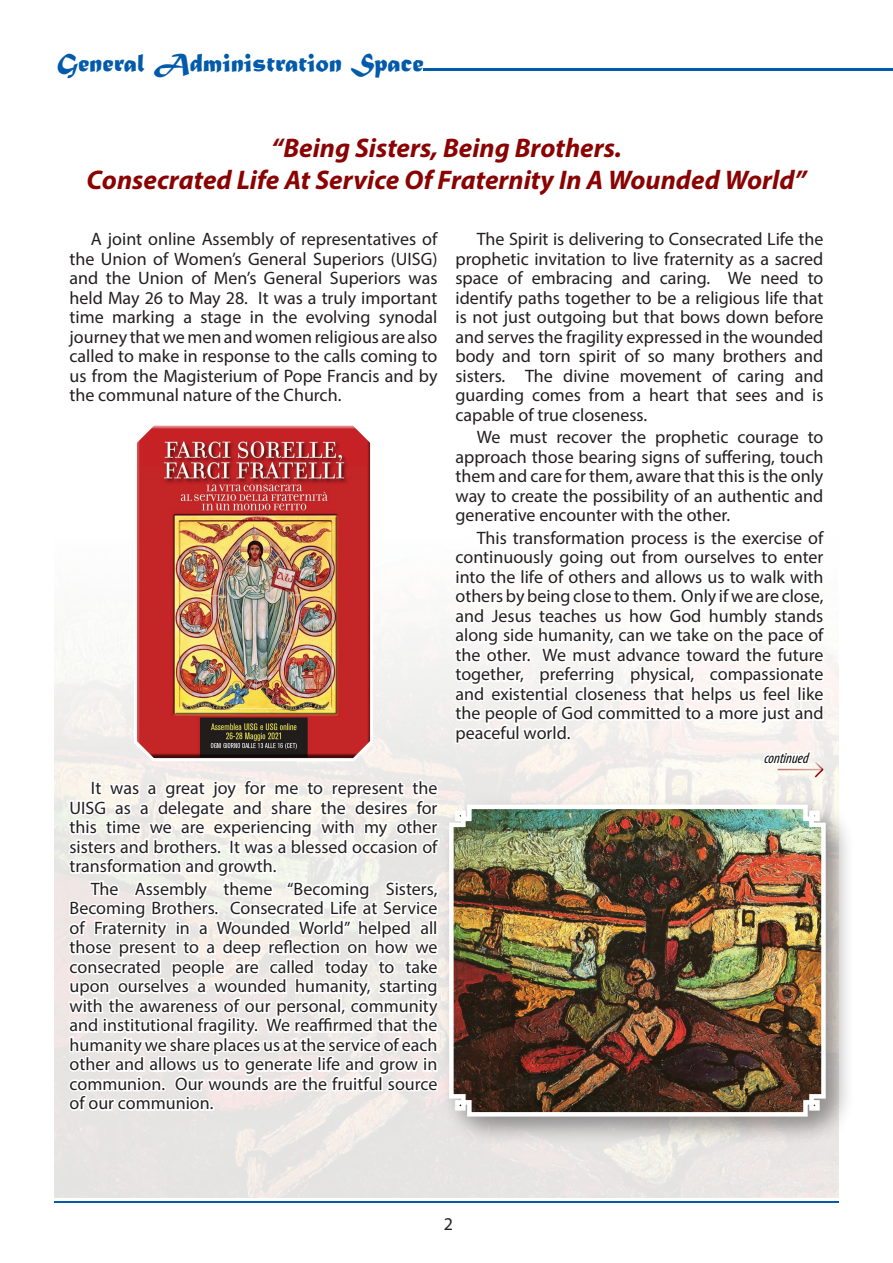
<style>
.page{position:relative;width:893px;height:1263px;background:#fff}
.page>*{position:absolute;margin:0;border:0;box-sizing:border-box;transform-origin:0 0}
.t1{font:italic 700 27px/32.4px "Myriad Pro";color:#8b0202;text-align:center}
.t2{font:27px "Matura MT Script Capitals";color:#015aaa}
.t3{font:18px/19.5px "Myriad Pro";color:#231f20;text-align:justify}
.t4{font:italic condensed 15px "Myriad Pro";color:#060604}
</style>
<div class="page">
<div style="left:441px;top:796px;width:414px;height:350px;background:#231f20;opacity:.44"></div>
<div style="left:813px;top:767px;width:33px;height:33px;background:#fff"></div>
<img style="left:54px;top:425px;width:785px;height:777px">
<hr style="left:424px;top:68px;width:469px;height:3px;background:#015aaa">
<h1 class="t2" style="left:57px;top:46px;width:368px">General Administration Space</h1>
<h1 class="t1" style="left:86px;top:130px;width:722px">“Being Sisters, Being Brothers.<br>Consecrated Life At Service Of Fraternity In A Wounded World”</h1>
<p class="t3" style="left:70px;top:229px;width:369px;text-indent:21px">A joint online Assembly of representatives of the Union of Women’s General Superiors (UISG) and the Union of Men’s General Superiors was held May 26 to May 28. It was a truly important time marking a stage in the evolving synodal journey that we men and women religious are also called to make in response to the calls coming to us from the Magisterium of Pope Francis and by the communal nature of the Church.</p>
<p class="t3" style="left:70px;top:778px;width:369px;text-indent:21px">It was a great joy for me to represent the UISG as a delegate and share the desires for this time we are experiencing with my other sisters and brothers. It was a blessed occasion of transformation and growth.</p>
<p class="t3" style="left:70px;top:879px;width:369px;text-indent:21px">The Assembly theme “Becoming Sisters, Becoming Brothers. Consecrated Life at Service of Fraternity in a Wounded World” helped all those present to a deep reflection on how we consecrated people are called today to take upon ourselves a wounded humanity, starting with the awareness of our personal, community and institutional fragility. We reaffirmed that the humanity we share places us at the service of each other and allows us to generate life and grow in communion. Our wounds are the fruitful source of our communion.</p>
<p class="t3" style="left:455px;top:229px;width:369px;text-indent:21px">The Spirit is delivering to Consecrated Life the prophetic invitation to live fraternity as a sacred space of embracing and caring. We need to identify paths together to be a religious life that is not just outgoing but that bows down before and serves the fragility expressed in the wounded body and torn spirit of so many brothers and sisters. The divine movement of caring and guarding comes from a heart that sees and is capable of true closeness.</p>
<p class="t3" style="left:455px;top:427px;width:369px;text-indent:21px">We must recover the prophetic courage to approach those bearing signs of suffering, touch them and care for them, aware that this is the only way to create the possibility of an authentic and generative encounter with the other.</p>
<p class="t3" style="left:455px;top:528px;width:370px;text-indent:21px">This transformation process is the exercise of continuously going out from ourselves to enter into the life of others and allows us to walk with others by being close to them. Only if we are close, and Jesus teaches us how God humbly stands along side humanity, can we take on the pace of the other. We must advance toward the future together, preferring physical, compassionate and existential closeness that helps us feel like the people of God committed to a more just and peaceful world.</p>
<p class="t4" style="left:764px;top:749px;width:46px">continued</p>
<p class="t3" style="left:444px;top:1213px;width:11px">2</p>
</div>
